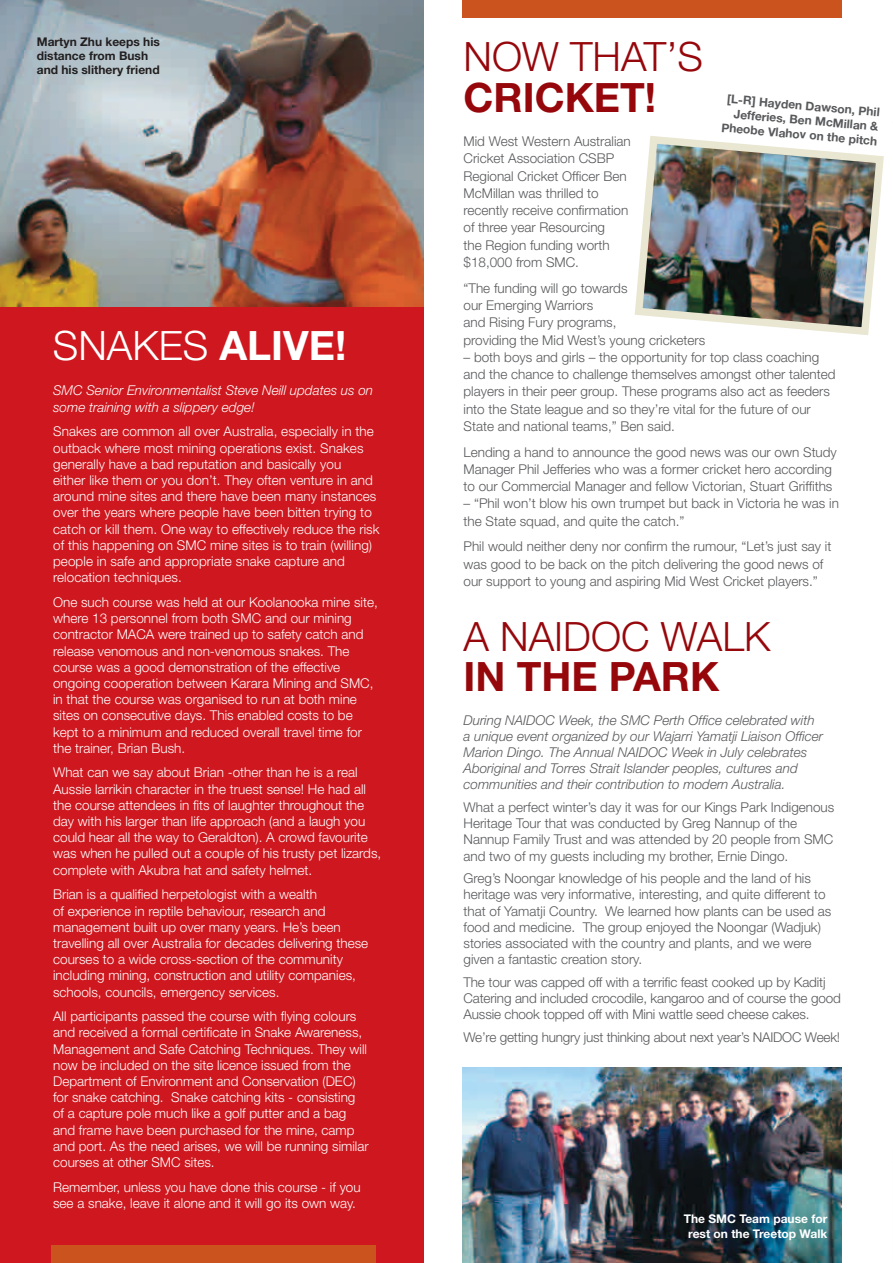
<style>
.page{position:relative;width:893px;height:1263px;background:#fff}
.page>*{position:absolute;margin:0;border:0;box-sizing:border-box;transform-origin:0 0}
.t1{font:300 40.5px "Helvetica Neue LT Std";color:#96070b}
.t2{font:700 40.5px "Helvetica Neue";color:#96070b}
.t3{font:300 40.5px "Helvetica Neue LT Std";color:#fff}
.t4{font:700 40.5px "Helvetica Neue";color:#fff}
.t5{font:300 13.5px/16.2px "Helvetica Neue LT Std";color:#fff}
.t6{font:300 13.5px/17.2px "Helvetica Neue LT Std";color:#58595b}
.t7{font:italic 300 13.5px/16.2px "Helvetica Neue";color:#58595b}
.t8{font:italic 300 13.5px/16.2px "Helvetica Neue";color:#fff}
.t9{font:700 12px/14.4px "Helvetica Neue";color:#58595b;text-align:center}
.t10{font:700 12px/14.4px "Helvetica Neue";color:#231f20}
.t11{font:700 12px/14.4px "Helvetica Neue";color:#fff;text-align:center}
</style>
<div class="page">
<div style="left:0;top:34px;width:423px;height:1229px;background:#ce171e"></div>
<img style="left:0;top:0;width:423px;height:307px">
<img style="left:635px;top:136px;width:249px;height:199px">
<img style="left:462px;top:1067px;width:380px;height:196px">
<div style="left:51px;top:1246px;width:325px;height:17px;background:#cb531e"></div>
<div style="left:462px;top:0;width:380px;height:17px;background:#cb531e"></div>
<p class="t10" style="left:37px;top:34px;width:125px">Martyn Zhu keeps his distance from Bush and his slithery friend</p>
<h1 class="t3" style="left:53px;top:321px;width:81px">Snakes</h1>
<h1 class="t4" style="left:220px;top:321px;width:128px">Alive!</h1>
<p class="t8" style="left:53px;top:382px;width:322px">SMC Senior Environmentalist Steve Neill updates us on some training with a slippery edge!</p>
<p class="t5" style="left:53px;top:423px;width:328px">Snakes are common all over Australia, especially in the outback where most mining operations exist. Snakes generally have a bad reputation and basically you<br>either like them or you don’t. They often venture in and around mine sites and there have been many instances over the years where people have been bitten trying to catch or kill them. One way to effectively reduce the risk of this happening on SMC mine sites is to train (willing) people in safe and appropriate snake capture and relocation techniques.</p>
<p class="t5" style="left:53px;top:594px;width:326px">One such course was held at our Koolanooka mine site, where 13 personnel from both SMC and our mining contractor MACA were trained up to safety catch and release venomous and non-venomous snakes. The course was a good demonstration of the effective ongoing cooperation between Karara Mining and SMC, in that the course was organised to run at both mine sites on consecutive days. This enabled costs to be kept to a minimum and reduced overall travel time for the trainer, Brian Bush.</p>
<p class="t5" style="left:53px;top:764px;width:330px">What can we say about Brian -other than he is a real Aussie larrikin character in the truest sense! He had all the course attendees in fits of laughter throughout the day with his larger than life approach (and a laugh you could hear all the way to Geraldton). A crowd favourite was when he pulled out a couple of his trusty pet lizards, complete with Akubra hat and safety helmet.</p>
<p class="t5" style="left:53px;top:886px;width:317px">Brian is a qualified herpetologist with a wealth<br>of experience in reptile behaviour, research and management built up over many years. He’s been travelling all over Australia for decades delivering these courses to a wide cross-section of the community including mining, construction and utility companies, schools, councils, emergency services.</p>
<p class="t5" style="left:53px;top:1008px;width:317px">All participants passed the course with flying colours and received a formal certificate in Snake Awareness, Management and Safe Catching Techniques. They will now be included on the site licence issued from the Department of Environment and Conservation (DEC) for snake catching. Snake catching kits - consisting of a capture pole much like a golf putter and a bag and frame have been purchased for the mine, camp and port. As the need arises, we will be running similar courses at other SMC sites.</p>
<p class="t5" style="left:53px;top:1178px;width:309px">Remember, unless you have done this course - if you see a snake, leave it alone and it will go its own way.</p>
<h1 class="t1" style="left:463px;top:32px;width:32px">Now</h1>
<h1 class="t1" style="left:570px;top:32px;width:26px">that</h1>
<h1 class="t1" style="left:666px;top:32px;width:32px">’s</h1>
<h1 class="t2" style="left:463px;top:72px;width:194px">Cricket!</h1>
<p class="t6" style="left:463px;top:132px;width:169px">Mid West Western Australian<br>Cricket Association CSBP<br>Regional Cricket Officer Ben<br>McMillan was thrilled to recently receive confirmation of three year Resourcing<br>the Region funding worth $18,000 from SMC.</p>
<p class="t6" style="left:463px;top:279px;width:243px">“The funding will go towards<br>our Emerging Warriors<br>and Rising Fury programs,<br>providing the Mid West’s young cricketers</p>
<p class="t6" style="left:463px;top:348px;width:374px">– both boys and girls – the opportunity for top class coaching and the chance to challenge themselves amongst other talented players in their peer group. These programs also act as feeders into the State league and so they’re vital for the future of our State and national teams,” Ben said.</p>
<p class="t6" style="left:463px;top:443px;width:375px">Lending a hand to announce the good news was our own Study<br>Manager Phil Jefferies who was a former cricket hero according to our Commercial Manager and fellow Victorian, Stuart Griffiths</p>
<p class="t6" style="left:463px;top:495px;width:377px">– “Phil won’t blow his own trumpet but back in Victoria he was in the State squad, and quite the catch.”</p>
<p class="t6" style="left:463px;top:538px;width:369px">Phil would neither deny nor confirm the rumour, “Let’s just say it was good to be back on the pitch delivering the good news of our support to young and aspiring Mid West Cricket players.”</p>
<h1 class="t1" style="left:463px;top:612px;width:260px">A NAIDOC Walk</h1>
<h1 class="t2" style="left:463px;top:652px;width:257px">in the Park</h1>
<p class="t7" style="left:463px;top:711px;width:361px">During NAIDOC Week, the SMC Perth Office celebrated with a unique event organized by our Wajarri Yamatji Liaison Officer Marion Dingo. The Annual NAIDOC Week in July celebrates Aboriginal and Torres Strait Islander peoples, cultures and communities and their contribution to modern Australia.</p>
<p class="t6" style="left:463px;top:799px;width:372px;line-height:16.2px">What a perfect winter’s day it was for our Kings Park Indigenous Heritage Tour that was conducted by Greg Nannup of the Nannup Family Trust and was attended by 20 people from SMC and two of my guests including my brother, Ernie Dingo.</p>
<p class="t6" style="left:463px;top:870px;width:369px;line-height:16.2px">Greg’s Noongar knowledge of his people and the land of his heritage was very informative, interesting, and quite different to that of Yamatji Country. We learned how plants can be used as food and medicine. The group enjoyed the Noongar (Wadjuk) stories associated with the country and plants, and we were given a fantastic creation story.</p>
<p class="t6" style="left:463px;top:973px;width:379px;line-height:16.2px">The tour was capped off with a terrific feast cooked up by Kaditj<br>Catering and included crocodile, kangaroo and of course the good<br>Aussie chook topped off with Mini wattle seed cheese cakes.</p>
<p class="t6" style="left:463px;top:1028px;width:378px">We’re getting hungry just thinking about next year’s NAIDOC Week!</p>
<p class="t9" style="left:724px;top:91px;width:162px;rotate:5deg">[L-R] Hayden Dawson, Phil<br>Jefferies, Ben McMillan &amp;<br>Pheobe Vlahov on the pitch</p>
<p class="t11" style="left:684px;top:1212px;width:145px">The SMC Team pause for rest on the Treetop Walk</p>
</div>
